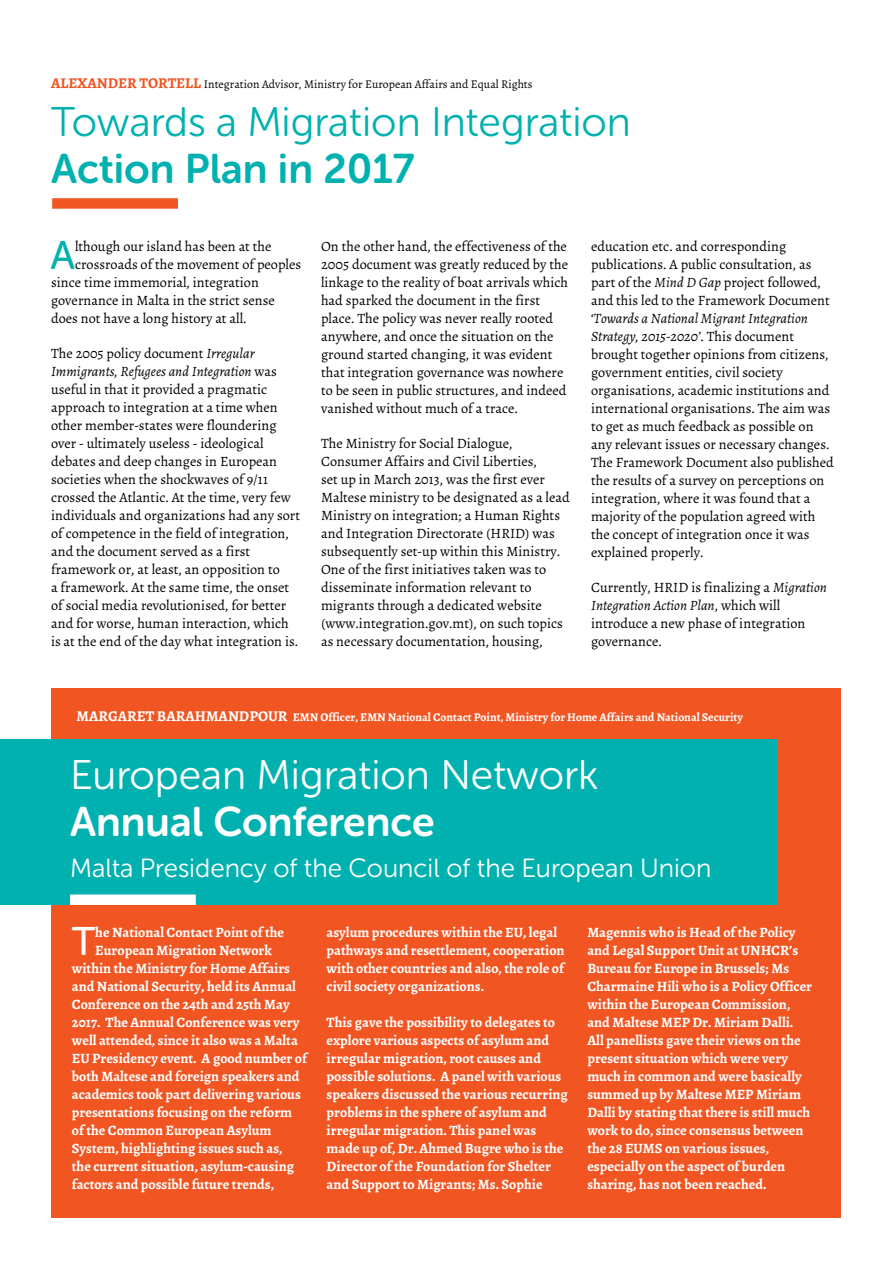
<style>
.page{position:relative;width:893px;height:1263px;background:#fff}
.page>*{position:absolute;margin:0;border:0;box-sizing:border-box;transform-origin:0 0}
.t1{font:41.25px "Museo Sans Rounded 300";color:#00b1b0}
.t2{font:41.25px "Museo Sans Rounded 300";color:#fff}
.t3{font:41.25px "Museo Sans Rounded 700";color:#00b1b0}
.t4{font:41.25px "Museo Sans Rounded 700";letter-spacing:-.005em;color:#fff}
.t5{font:39.75px "Museo Sans Rounded 500";color:#00b1b0}
.t6{font:39.75px "Museo Sans Rounded 500";color:#fff}
.t7{font:26.25px "Museo Sans Rounded 300";color:#fff}
.t8{font:14.25px/18px "Alegreya";color:#000}
.t9{font:700 14.25px/18px "Alegreya";color:#fff}
.t10{font:700 11.85px "Alegreya";color:#fff}
.t11{font:11.85px "Alegreya";color:#000}
.s1{font-weight:700;font-size:15px;color:#f05522}
.s2{font-style:italic}
.s3{font-size:15px}
</style>
<div class="page">
<div style="left:52px;top:688px;width:789px;height:529px;background:#f05522"></div>
<div style="left:0;top:740px;width:777px;height:165px;background:#00b1b0"></div>
<div style="left:52px;top:198px;width:126px;height:11px;background:#f05522"></div>
<div style="left:70px;top:894px;width:126px;height:11px;background:#fff"></div>
<p class="t11" style="left:51px;top:76px;width:483px"><span class="s1">Alexander Tortell</span> Integration Advisor, Ministry for European Affairs and Equal Rights</p>
<h1 class="t1" style="left:51px;top:99px;width:581px">Towards a Migration Integration</h1>
<h1 class="t3" style="left:51px;top:146px;width:365px">Action Plan in 2017</h1>
<h2 class="t5" style="left:50px;top:234px;width:26px">A</h2>
<p class="t8" style="left:75px;top:237px;width:198px">lthough our island has been at the</p>
<p class="t8" style="left:75px;top:255px;width:228px">crossroads of the movement of peoples</p>
<p class="t8" style="left:51px;top:273px;width:210px">since time immemorial, integration</p>
<p class="t8" style="left:51px;top:291px;width:225px">governance in Malta in the strict sense</p>
<p class="t8" style="left:51px;top:309px;width:197px">does not have a long history at all.</p>
<p class="t8" style="left:51px;top:344px;width:251px">The 2005 policy document <span class="s2">Irregular Immigrants, Refugees and Integration</span> was useful in that it provided a pragmatic approach to integration at a time when other member-states were floundering over - ultimately useless - ideological debates and deep changes in European societies when the shockwaves of 9/11 crossed the Atlantic. At the time, very few individuals and organizations had any sort of competence in the field of integration, and the document served as a first framework or, at least, an opposition to<br>a framework. At the same time, the onset of social media revolutionised, for better and for worse, human interaction, which is at the end of the day what integration is.</p>
<p class="t8" style="left:321px;top:237px;width:249px">On the other hand, the effectiveness of the 2005 document was greatly reduced by the linkage to the reality of boat arrivals which had sparked the document in the first place. The policy was never really rooted anywhere, and once the situation on the ground started changing, it was evident that integration governance was nowhere to be seen in public structures, and indeed vanished without much of a trace.</p>
<p class="t8" style="left:321px;top:434px;width:250px">The Ministry for Social Dialogue, Consumer Affairs and Civil Liberties,<br>set up in March 2013, was the first ever Maltese ministry to be designated as a lead Ministry on integration; a Human Rights and Integration Directorate (HRID) was subsequently set-up within this Ministry.<br>One of the first initiatives taken was to disseminate information relevant to migrants through a dedicated website (www.integration.gov.mt), on such topics as necessary documentation, housing,</p>
<p class="t8" style="left:591px;top:237px;width:244px">education etc. and corresponding publications. A public consultation, as part of the <span class="s2">Mind D Gap</span> project followed, and this led to the Framework Document ‘<span class="s2">Towards a National Migrant Integration Strategy, 2015-2020’</span>. This document brought together opinions from citizens, government entities, civil society organisations, academic institutions and international organisations. The aim was to get as much feedback as possible on any relevant issues or necessary changes.<br>The Framework Document also published the results of a survey on perceptions on integration, where it was found that a majority of the population agreed with the concept of integration once it was explained properly.</p>
<p class="t8" style="left:591px;top:578px;width:237px">Currently, HRID is finalizing a <span class="s2">Migration<br>Integration Action Plan</span>, which will introduce a new phase of integration governance.</p>
<p class="t10" style="left:76px;top:709px;width:668px"><span class="s3">Margaret Barahmandpour</span> EMN Officer, EMN National Contact Point, Ministry for Home Affairs and National Security</p>
<h1 class="t2" style="left:70px;top:752px;width:530px">European Migration Network</h1>
<h1 class="t4" style="left:70px;top:799px;width:366px">Annual Conference</h1>
<h3 class="t7" style="left:70px;top:853px;width:643px">Malta Presidency of the Council of the European Union</h3>
<h2 class="t6" style="left:72px;top:920px;width:25px">T</h2>
<p class="t9" style="left:95px;top:924px;width:190px">he National Contact Point of the</p>
<p class="t9" style="left:95px;top:942px;width:178px">European Migration Network</p>
<p class="t9" style="left:72px;top:960px;width:220px">within the Ministry for Home Affairs</p>
<p class="t9" style="left:72px;top:978px;width:226px">and National Security, held its Annual</p>
<p class="t9" style="left:72px;top:996px;width:219px">Conference on the 24th and 25th May</p>
<p class="t9" style="left:72px;top:1014px;width:229px">2017. The Annual Conference was very</p>
<p class="t9" style="left:72px;top:1032px;width:227px">well attended, since it also was a Malta</p>
<p class="t9" style="left:72px;top:1050px;width:237px">EU Presidency event. A good number of</p>
<p class="t9" style="left:72px;top:1068px;width:229px">both Maltese and foreign speakers and</p>
<p class="t9" style="left:72px;top:1086px;width:230px">academics took part delivering various</p>
<p class="t9" style="left:72px;top:1104px;width:222px">presentations focusing on the reform</p>
<p class="t9" style="left:72px;top:1122px;width:201px">of the Common European Asylum</p>
<p class="t9" style="left:72px;top:1140px;width:212px">System, highlighting issues such as,</p>
<p class="t9" style="left:72px;top:1158px;width:224px">the current situation, asylum-causing</p>
<p class="t9" style="left:72px;top:1176px;width:204px">factors and possible future trends,</p>
<p class="t9" style="left:327px;top:924px;width:240px">asylum procedures within the EU, legal pathways and resettlement, cooperation with other countries and also, the role of civil society organizations.</p>
<p class="t9" style="left:327px;top:1013px;width:243px">This gave the possibility to delegates to explore various aspects of asylum and irregular migration, root causes and possible solutions. A panel with various speakers discussed the various recurring problems in the sphere of asylum and irregular migration. This panel was made up of, Dr. Ahmed Bugre who is the Director of the Foundation for Shelter and Support to Migrants; Ms. Sophie</p>
<p class="t9" style="left:587px;top:924px;width:226px">Magennis who is Head of the Policy and Legal Support Unit at UNHCR’s Bureau for Europe in Brussels; Ms Charmaine Hili who is a Policy Officer within the European Commission, and Maltese MEP Dr. Miriam Dalli.<br>All panellists gave their views on the present situation which were very much in common and were basically summed up by Maltese MEP Miriam Dalli by stating that there is still much work to do, since consensus between the 28 EUMS on various issues, especially on the aspect of burden sharing, has not been reached.</p>
</div>
